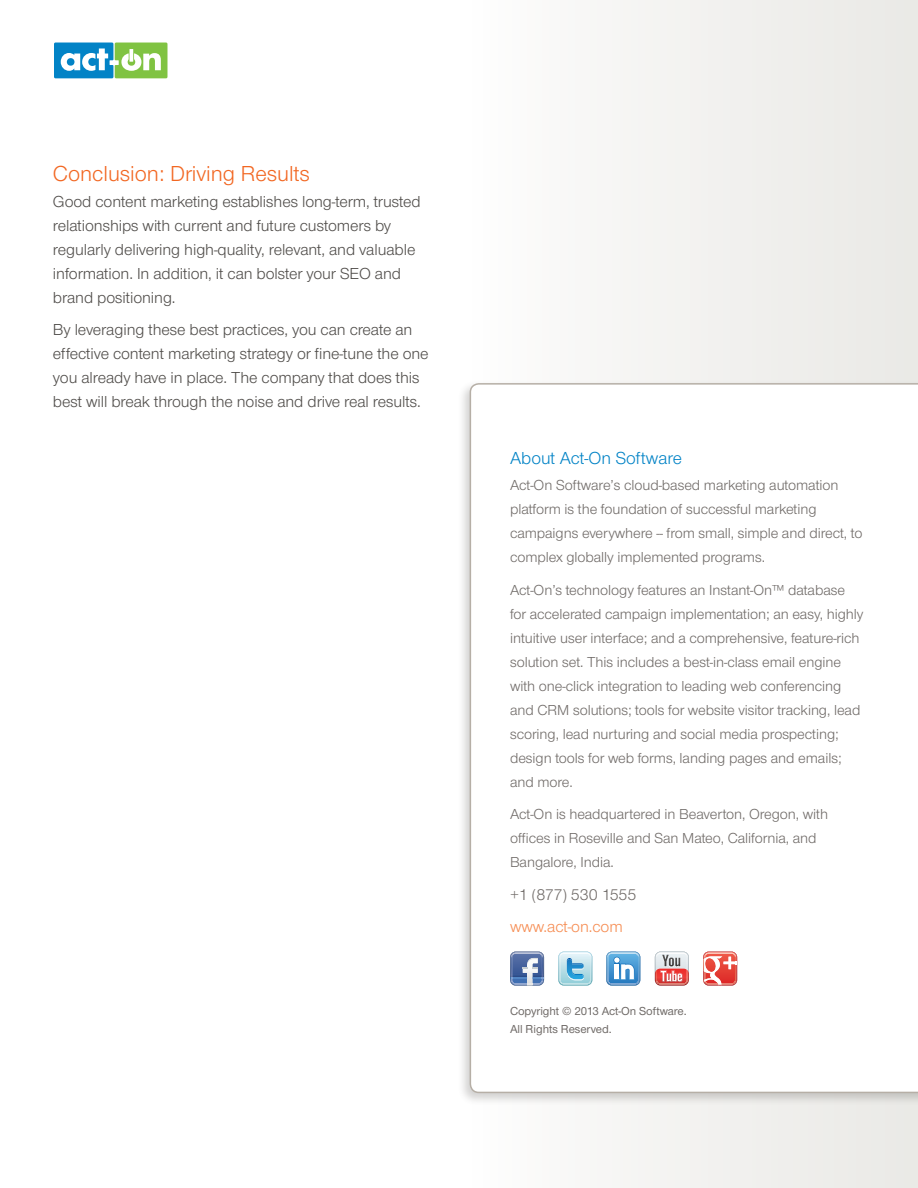
<style>
.page{position:relative;width:918px;height:1188px;background:#fff}
.page>*{position:absolute;margin:0;border:0;box-sizing:border-box;transform-origin:0 0}
.Paragraph_Header{font:22.5px "Nimbus Sans Novus TOT";color:#f26722}
.Paragraph_Header-2{font:18px "Nimbus Sans Novus TOT";color:#0283c6}
.Content_PP{font:16.5px/24px "Nimbus Sans Novus TOT";letter-spacing:-.005em;color:#4f4c49}
.Content_PP-2{font:16.5px "Nimbus Sans Novus TOT";letter-spacing:-.005em;color:#6f6a67}
.Content_PP-3{font:16.5px "Nimbus Sans Novus TOT";letter-spacing:-.005em;color:#f68b50}
.Content_PP-4{font:15px/24px "Nimbus Sans Novus TOT";letter-spacing:-.005em;color:#6f6a67}
.Content_PP-5{font:500 12px/18px "Nimbus Sans Novus TOT";letter-spacing:-.005em;color:#6f6a67}
</style>
<div class="page">
<div style="left:0;top:0;width:918px;height:1188px;background:linear-gradient(to right,#fff,#eeedeb)"></div>
<svg style="left:54px;top:43px;width:113px;height:35px"></svg>
<svg style="left:129px;top:49px;width:4px;height:13px"></svg>
<div style="left:457px;top:380px;width:461px;height:726px;background:#4f4c49;opacity:.25"></div>
<svg style="left:470px;top:383px;width:448px;height:710px"></svg>
<svg style="left:606px;top:952px;width:34px;height:34px"></svg>
<svg style="left:510px;top:952px;width:34px;height:34px"></svg>
<img style="left:511px;top:953px;width:32px;height:5px">
<svg style="left:558px;top:952px;width:34px;height:34px"></svg>
<svg style="left:655px;top:952px;width:34px;height:34px"></svg>
<svg style="left:703px;top:952px;width:34px;height:34px"></svg>
<img style="left:704px;top:953px;width:32px;height:5px">
<p class="Paragraph_Header" style="left:53px;top:161px;width:258px">Conclusion: Driving Results</p>
<p class="Content_PP" style="left:53px;top:190px;width:369px">Good content marketing establishes long-term, trusted relationships with current and future customers by regularly delivering high-quality, relevant, and valuable information. In addition, it can bolster your SEO and brand positioning.</p>
<p class="Content_PP" style="left:53px;top:318px;width:377px">By leveraging these best practices, you can create an effective content marketing strategy or fine-tune the one you already have in place. The company that does this best will break through the noise and drive real results.</p>
<p class="Paragraph_Header-2" style="left:510px;top:448px;width:173px">About Act-On Software</p>
<p class="Content_PP-4" style="left:510px;top:473px;width:354px">Act-On Software’s cloud-based marketing automation platform is the foundation of successful marketing campaigns everywhere -- from small, simple and direct, to complex globally implemented programs.</p>
<p class="Content_PP-4" style="left:510px;top:578px;width:355px">Act-On’s technology features an Instant-On™ database for accelerated campaign implementation; an easy, highly intuitive user interface; and a comprehensive, feature-rich solution set. This includes a best-in-class email engine with one-click integration to leading web conferencing and CRM solutions; tools for website visitor tracking, lead scoring, lead nurturing and social media prospecting; design tools for web forms, landing pages and emails; and more.</p>
<p class="Content_PP-4" style="left:510px;top:802px;width:320px">Act-On is headquartered in Beaverton, Oregon, with offices in Roseville and San Mateo, California, and<br>Bangalore, India.</p>
<p class="Content_PP-2" style="left:510px;top:885px;width:128px">+1 (877) 530 1555</p>
<p class="Content_PP-3" style="left:510px;top:917px;width:114px">www.act-on.com</p>
<p class="Content_PP-5" style="left:510px;top:1002px;width:178px">Copyright © 2013 Act-On Software.<br>All Rights Reserved.</p>
</div>
